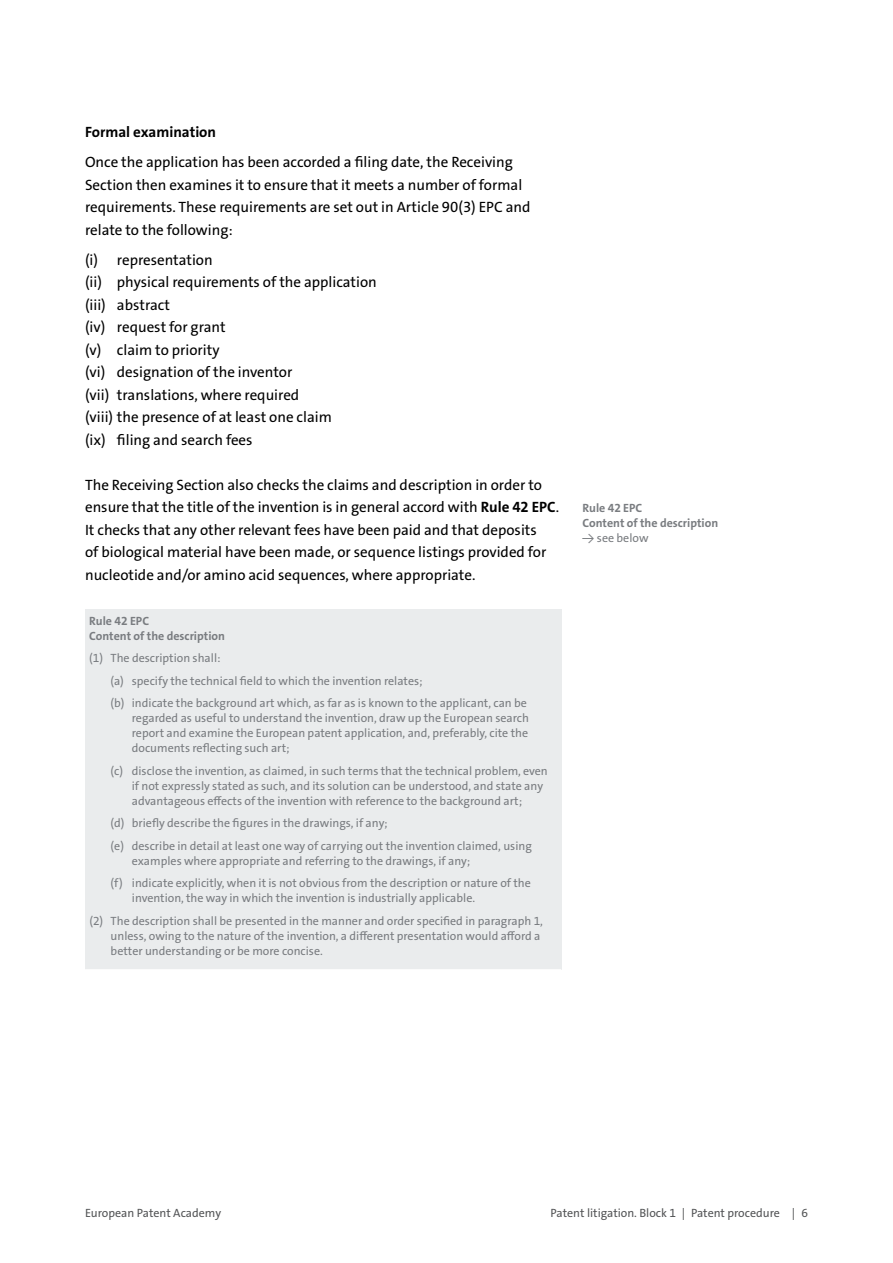
<style>
.page{position:relative;width:893px;height:1263px;background:#fff}
.page>*{position:absolute;margin:0;border:0;box-sizing:border-box;transform-origin:0 0}
.t1{font:15px/22.5px "The Sans LP5 Plain";color:#000}
.t2{font:15px "The Sans LP7 Bld";color:#000}
.t3{font:12px/22.5px "The Sans LP5 Plain";color:#797c80}
.t4{font:12px/15px "The Sans LP7 Bld";color:#797c80}
.t5{font:12px "The Sans LP5 Plain";color:#545557}
.s1{font-family:"The Sans LP7 Bld"}
</style>
<div class="page">
<div style="left:85px;top:610px;width:476px;height:360px;background:#eaeced"></div>
<hr style="left:85px;top:969px;width:476px;height:2px;background:#fff">
<p class="t2" style="left:85px;top:123px;width:133px">Formal examination</p>
<p class="t1" style="left:85px;top:151px;width:447px">Once the application has been accorded a filing date, the Receiving Section then examines it to ensure that it meets a number of formal requirements. These requirements are set out in Article 90(3) EPC and relate to the following:</p>
<p class="t1" style="left:85px;top:249px;width:293px">(i) representation<br>(ii) physical requirements of the application (iii) abstract<br>(iv) request for grant<br>(v) claim to priority<br>(vi) designation of the inventor<br>(vii) translations, where required<br>(viii) the presence of at least one claim<br>(ix) filing and search fees</p>
<p class="t1" style="left:85px;top:474px;width:476px">The Receiving Section also checks the claims and description in order to ensure that the title of the invention is in general accord with <span class="s1">Rule 42 EPC</span>.<br>It checks that any other relevant fees have been paid and that deposits<br>of biological material have been made, or sequence listings provided for nucleotide and/or amino acid sequences, where appropriate.</p>
<p class="t4" style="left:89px;top:613px;width:137px">Rule 42 EPC<br>Content of the description</p>
<p class="t3" style="left:111px;top:647px;width:418px;text-indent:-21px">(1) The description shall:<br>(a) specify the technical field to which the invention relates;<br>(b) indicate the background art which, as far as is known to the applicant, can be</p>
<p class="t3" style="left:132px;top:711px;width:399px;line-height:15px;text-align:justify">regarded as useful to understand the invention, draw up the European search report and examine the European patent application, and, preferably, cite the documents reflecting such art;</p>
<p class="t3" style="left:132px;top:763px;width:417px;line-height:15px;text-indent:-21px">(c) disclose the invention, as claimed, in such terms that the technical problem, even if not expressly stated as such, and its solution can be understood, and state any advantageous effects of the invention with reference to the background art;</p>
<p class="t3" style="left:111px;top:812px;width:423px">(d) briefly describe the figures in the drawings, if any;<br>(e) describe in detail at least one way of carrying out the invention claimed, using</p>
<p class="t3" style="left:111px;top:849px;width:422px;text-indent:21px">examples where appropriate and referring to the drawings, if any;<br>(f) indicate explicitly, when it is not obvious from the description or nature of the</p>
<p class="t3" style="left:89px;top:887px;width:455px;text-indent:43px">invention, the way in which the invention is industrially applicable.<br>(2) The description shall be presented in the manner and order specified in paragraph 1,</p>
<p class="t3" style="left:111px;top:928px;width:431px;line-height:15px">unless, owing to the nature of the invention, a different presentation would afford a better understanding or be more concise.</p>
<p class="t4" style="left:583px;top:501px;width:137px">Rule 42 EPC<br>Content of the description</p>
<p class="t3" style="left:583px;top:527px;width:67px">→ see below</p>
<p class="t5" style="left:85px;top:1205px;width:138px">European Patent Academy</p>
<p class="t5" style="left:551px;top:1205px;width:259px">Patent litigation. Block 1 | Patent procedure | 6</p>
</div>
